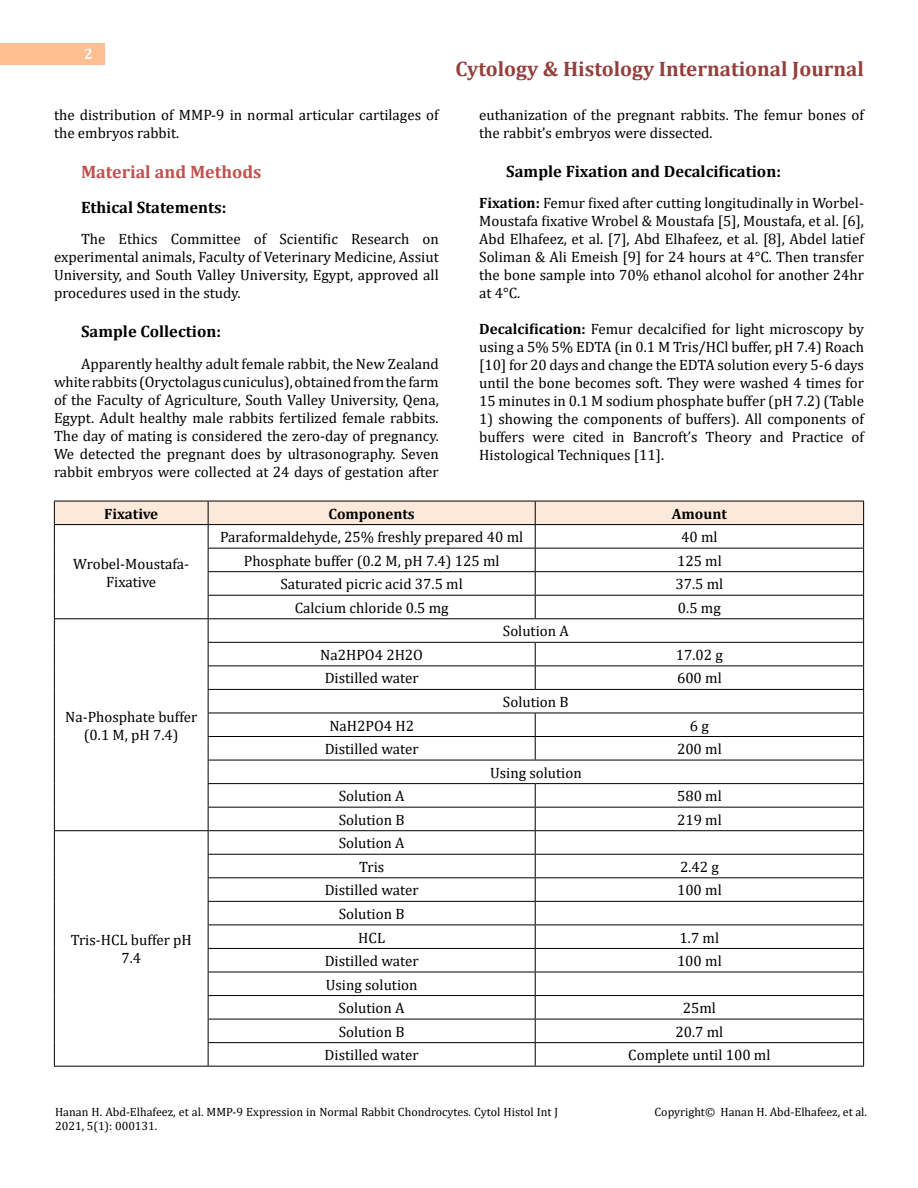
<style>
.page{position:relative;width:918px;height:1188px;background:#fff}
.page>*{position:absolute;margin:0;border:0;box-sizing:border-box;transform-origin:0 0}
.t1{font:700 21px "Cambria";color:#953f3c}
.t2{font:700 18px "Cambria";color:#c0504d}
.t3{font:700 16.5px "Cambria";color:#000}
.t4{font:15px/18px "Cambria";color:#000;text-align:center}
.t5{font:700 15px "Cambria";color:#000}
.t6{font:700 15px "Cambria";color:#fff}
.t7{font:12px/14.4px "Cambria";color:#000}
.s1{font-weight:700}
</style>
<div class="page">
<div style="left:0;top:43px;width:105px;height:21px;background:#ffbf91"></div>
<hr style="left:54px;top:1066px;width:154px;height:1px;background:#000">
<hr style="left:208px;top:1066px;width:327px;height:1px;background:#000">
<hr style="left:535px;top:1066px;width:329px;height:1px;background:#000">
<svg style="left:54px;top:501px;width:810px;height:565px"></svg>
<p class="t6" style="left:84px;top:44px;width:10px">2</p>
<p class="t4" style="left:54px;top:105px;width:386px;text-align:left">the distribution of MMP-9 in normal articular cartilages of the embryos rabbit.</p>
<p class="t2" style="left:81px;top:159px;width:182px">Material and Methods</p>
<p class="t3" style="left:81px;top:195px;width:147px">Ethical Statements:</p>
<p class="t4" style="left:54px;top:230px;width:386px;text-align:justify;text-indent:27px">The Ethics Committee of Scientific Research on experimental animals, Faculty of Veterinary Medicine, Assiut University, and South Valley University, Egypt, approved all procedures used in the study.</p>
<p class="t3" style="left:81px;top:320px;width:142px">Sample Collection:</p>
<p class="t4" style="left:54px;top:354px;width:386px;text-align:justify;text-indent:27px">Apparently healthy adult female rabbit, the New Zealand white rabbits (Oryctolagus cuniculus), obtained from the farm of the Faculty of Agriculture, South Valley University, Qena, Egypt. Adult healthy male rabbits fertilized female rabbits.<br>The day of mating is considered the zero-day of pregnancy.<br>We detected the pregnant does by ultrasonography. Seven rabbit embryos were collected at 24 days of gestation after</p>
<h1 class="t1" style="left:456px;top:54px;width:410px">Cytology &amp; Histology International Journal</h1>
<p class="t4" style="left:479px;top:105px;width:386px;text-align:left">euthanization of the pregnant rabbits. The femur bones of the rabbit’s embryos were dissected.</p>
<p class="t3" style="left:506px;top:159px;width:276px">Sample Fixation and Decalcification:</p>
<p class="t4" style="left:479px;top:194px;width:386px;text-align:justify"><span class="s1">Fixation:</span> Femur fixed after cutting longitudinally in Worbel-Moustafa fixative Wrobel &amp; Moustafa [5], Moustafa, et al. [6], Abd Elhafeez, et al. [7], Abd Elhafeez, et al. [8], Abdel latief Soliman &amp; Ali Emeish [9] for 24 hours at 4°C. Then transfer the bone sample into 70% ethanol alcohol for another 24hr at 4°C.</p>
<p class="t4" style="left:479px;top:320px;width:386px;text-align:justify"><span class="s1">Decalcification:</span> Femur decalcified for light microscopy by using a 5% 5% EDTA (in 0.1 M Tris/HCl buffer, pH 7.4) Roach [10] for 20 days and change the EDTA solution every 5-6 days until the bone becomes soft. They were washed 4 times for 15 minutes in 0.1 M sodium phosphate buffer (pH 7.2) (Table</p>
<p class="t4" style="left:479px;top:410px;width:386px;text-align:justify">1) showing the components of buffers). All components of buffers were cited in Bancroft’s Theory and Practice of Histological Techniques [11].</p>
<p class="t5" style="left:104px;top:503px;width:55px">Fixative</p>
<p class="t5" style="left:329px;top:503px;width:88px">Components</p>
<p class="t5" style="left:672px;top:503px;width:57px">Amount</p>
<p class="t4" style="left:73px;top:554px;width:117px">Wrobel-Moustafa-<br>Fixative</p>
<p class="t4" style="left:220px;top:528px;width:305px">Paraformaldehyde, 25% freshly prepared 40 ml</p>
<p class="t4" style="left:681px;top:528px;width:38px">40 ml</p>
<p class="t4" style="left:244px;top:552px;width:257px">Phosphate buffer (0.2 M, pH 7.4) 125 ml</p>
<p class="t4" style="left:677px;top:552px;width:46px">125 ml</p>
<p class="t4" style="left:281px;top:575px;width:184px">Saturated picric acid 37.5 ml</p>
<p class="t4" style="left:676px;top:575px;width:49px">37.5 ml</p>
<p class="t4" style="left:295px;top:599px;width:155px">Calcium chloride 0.5 mg</p>
<p class="t4" style="left:678px;top:599px;width:44px">0.5 mg</p>
<p class="t4" style="left:65px;top:707px;width:134px">Na-Phosphate buffer (0.1 M, pH 7.4)</p>
<p class="t4" style="left:71px;top:931px;width:123px">Tris-HCL buffer pH<br>7.4</p>
<p class="t4" style="left:503px;top:622px;width:67px">Solution A</p>
<p class="t4" style="left:320px;top:646px;width:104px">Na2HPO4 2H2O</p>
<p class="t4" style="left:676px;top:646px;width:49px">17.02 g</p>
<p class="t4" style="left:325px;top:669px;width:96px">Distilled water</p>
<p class="t4" style="left:677px;top:669px;width:46px">600 ml</p>
<p class="t4" style="left:503px;top:693px;width:67px">Solution B</p>
<p class="t4" style="left:329px;top:716px;width:86px">NaH2PO4 H2</p>
<p class="t4" style="left:690px;top:716px;width:21px">6 g</p>
<p class="t4" style="left:325px;top:740px;width:96px">Distilled water</p>
<p class="t4" style="left:677px;top:740px;width:46px">200 ml</p>
<p class="t4" style="left:490px;top:764px;width:93px">Using solution</p>
<p class="t4" style="left:339px;top:787px;width:67px">Solution A</p>
<p class="t4" style="left:677px;top:787px;width:46px">580 ml</p>
<p class="t4" style="left:339px;top:811px;width:67px">Solution B</p>
<p class="t4" style="left:677px;top:811px;width:46px">219 ml</p>
<p class="t4" style="left:339px;top:831px;width:67px;line-height:23.5px">Solution A<br>Tris</p>
<p class="t4" style="left:680px;top:858px;width:40px">2.42 g</p>
<p class="t4" style="left:325px;top:881px;width:96px">Distilled water</p>
<p class="t4" style="left:677px;top:881px;width:46px">100 ml</p>
<p class="t4" style="left:339px;top:902px;width:67px;line-height:23.5px">Solution B<br>HCL</p>
<p class="t4" style="left:680px;top:928px;width:41px">1.7 ml</p>
<p class="t4" style="left:325px;top:952px;width:96px">Distilled water</p>
<p class="t4" style="left:677px;top:952px;width:46px">100 ml</p>
<p class="t4" style="left:326px;top:973px;width:93px;line-height:23.5px">Using solution<br>Solution A</p>
<p class="t4" style="left:683px;top:999px;width:35px">25ml</p>
<p class="t4" style="left:339px;top:1023px;width:67px">Solution B</p>
<p class="t4" style="left:675px;top:1023px;width:49px">20.7 ml</p>
<p class="t4" style="left:325px;top:1046px;width:96px">Distilled water</p>
<p class="t4" style="left:628px;top:1046px;width:144px">Complete until 100 ml</p>
<p class="t7" style="left:55px;top:1105px;width:505px">Hanan H. Abd-Elhafeez, et al. MMP-9 Expression in Normal Rabbit Chondrocytes. Cytol Histol Int J<br>2021, 5(1): 000131.</p>
<p class="t7" style="left:655px;top:1105px;width:214px">Copyright© Hanan H. Abd-Elhafeez, et al.</p>
</div>
